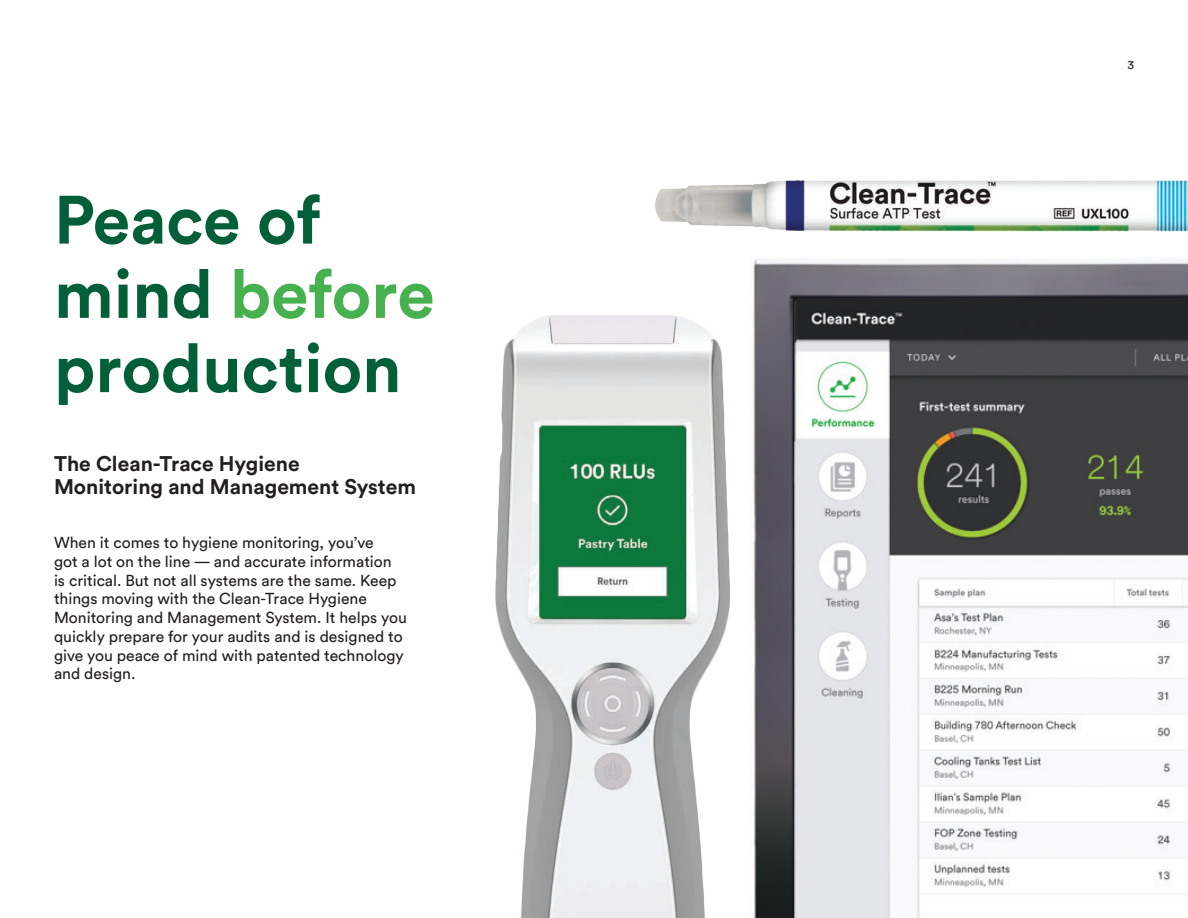
<style>
.page{position:relative;width:1188px;height:918px;background:#fff}
.page>*{position:absolute;margin:0;border:0;box-sizing:border-box;transform-origin:0 0}
.t1{font:700 67.5px/74.2px "Circular Std";color:#035e3a}
.t2{font:700 21px/23.1px "Circular Std";color:#231f20}
.t3{font:15.75px/18.8px "Circular Std";color:#231f20}
.t4{font:12px "Circular Std";color:#231f20}
.s1{color:#47b04f}
</style>
<div class="page">
<img style="left:495px;top:315px;width:235px;height:603px">
<img style="left:655px;top:180px;width:533px;height:52px">
<img style="left:753px;top:258px;width:435px;height:660px">
<h1 class="t1" style="left:54px;top:181px;width:382px">Peace of mind <span class="s1">before </span>production</h1>
<h2 class="t2" style="left:54px;top:452px;width:363px">The Clean-Trace Hygiene<br>Monitoring and Management System</h2>
<p class="t3" style="left:54px;top:533px;width:354px">When it comes to hygiene monitoring, you’ve<br>got a lot on the line — and accurate information<br>is critical. But not all systems are the same. Keep things moving with the Clean-Trace Hygiene Monitoring and Management System. It helps you quickly prepare for your audits and is designed to give you peace of mind with patented technology and design.</p>
<p class="t4" style="left:1127px;top:58px;width:8px">3</p>
</div>
